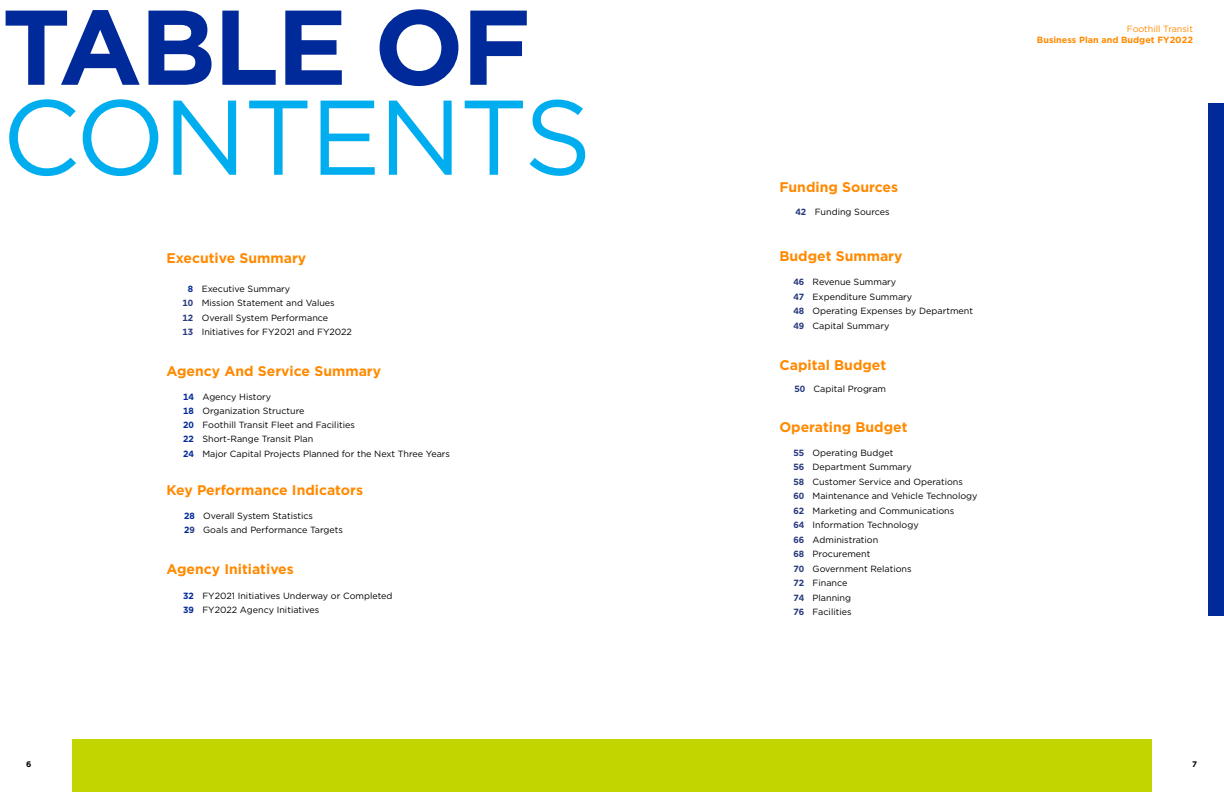
<style>
.page{position:relative;width:1224px;height:792px;background:#fff}
.page>*{position:absolute;margin:0;border:0;box-sizing:border-box;transform-origin:0 0}
.t1{font:106px "Gotham";letter-spacing:-.025em;color:#00aeef}
.t2{font:700 106px "Gotham";letter-spacing:-.025em;color:#00299a}
.t3{font:700 14px "Gotham";color:#ff8a00}
.t4{font:9px/14.5px "Gotham";color:#000}
.t5{font:700 9px "Gotham";color:#ff8a00}
.t6{font:9px "Gotham";color:#ff8a00}
.t7{font:700 8px "Gotham";color:#000}
.s1{font-weight:700;color:#00299a}
.s2{font-weight:700;color:#28397f}
</style>
<div class="page">
<div style="left:72px;top:740px;width:1080px;height:52px;background:#c2d500"></div>
<div style="left:1208px;top:104px;width:16px;height:512px;background:#00299a"></div>
<h1 class="t2" style="left:2px;top:-23px;width:530px">TABLE OF</h1>
<h1 class="t1" style="left:2px;top:69px;width:591px">CONTENTS</h1>
<h2 class="t3" style="left:166px;top:249px;width:141px">Executive Summary</h2>
<p class="t4" style="left:183px;top:282px;width:171px;text-indent:5px"><span class="s1">8</span> Executive Summary<br><span class="s2">10</span> Mission Statement and Values<br><span class="s2">12</span> Overall System Performance<br><span class="s2">13</span> Initiatives for FY2021 and FY2022</p>
<h2 class="t3" style="left:166px;top:362px;width:216px">Agency And Service Summary</h2>
<p class="t4" style="left:183px;top:389px;width:123px"><span class="s1">14</span> Agency History<br><span class="s1">18</span> Organization Structure</p>
<p class="t4" style="left:183px;top:418px;width:268px"><span class="s1">20</span> Foothill Transit Fleet and Facilities<br><span class="s1">22</span> Short-Range Transit Plan<br><span class="s1">24</span> Major Capital Projects Planned for the Next Three Years</p>
<h2 class="t3" style="left:166px;top:481px;width:198px">Key Performance Indicators</h2>
<p class="t4" style="left:184px;top:508px;width:160px"><span class="s1">28</span> Overall System Statistics<br><span class="s1">2</span><span class="s2">9</span> Goals and Performance Targets</p>
<h2 class="t3" style="left:166px;top:560px;width:129px">Agency Initiatives</h2>
<p class="t4" style="left:183px;top:588px;width:211px"><span class="s1">32</span> FY2021 Initiatives Underway or Completed<br><span class="s1">39</span> FY2022 Agency Initiatives</p>
<h2 class="t3" style="left:779px;top:177px;width:120px">Funding Sources</h2>
<p class="t4" style="left:796px;top:204px;width:96px"><span class="s2">42</span> Funding Sources</p>
<h2 class="t3" style="left:779px;top:247px;width:125px">Budget Summary</h2>
<p class="t4" style="left:793px;top:275px;width:181px"><span class="s2">46</span> Revenue Summary<br><span class="s2">47</span> Expenditure Summary<br><span class="s2">48</span> Operating Expenses by Department<br><span class="s2">49</span> Capital Summary</p>
<h2 class="t3" style="left:779px;top:356px;width:108px">Capital Budget</h2>
<p class="t4" style="left:795px;top:381px;width:93px"><span class="s2">50</span> Capital Program</p>
<h2 class="t3" style="left:779px;top:418px;width:130px">Operating Budget</h2>
<p class="t4" style="left:794px;top:445px;width:186px"><span class="s2">55</span> Operating Budget<br><span class="s2">56</span> Department Summary<br><span class="s2">58</span> Customer Service and Operations<br><span class="s2">60</span> Maintenance and Vehicle Technology<br><span class="s2">62</span> Marketing and Communications<br><span class="s2">64</span> Information Technology<br><span class="s2">66</span> Administration<br><span class="s2">68</span> Procurement<br><span class="s2">70</span> Government Relations<br><span class="s2">72</span> Finance<br><span class="s2">74</span> Planning<br><span class="s2">76</span> Facilities</p>
<p class="t6" style="left:1127px;top:23px;width:68px">Foothill Transit</p>
<p class="t5" style="left:1037px;top:34px;width:158px">Business Plan and Budget FY2022</p>
<p class="t7" style="left:26px;top:759px;width:7px">6</p>
<p class="t7" style="left:1192px;top:759px;width:6px">7</p>
</div>
